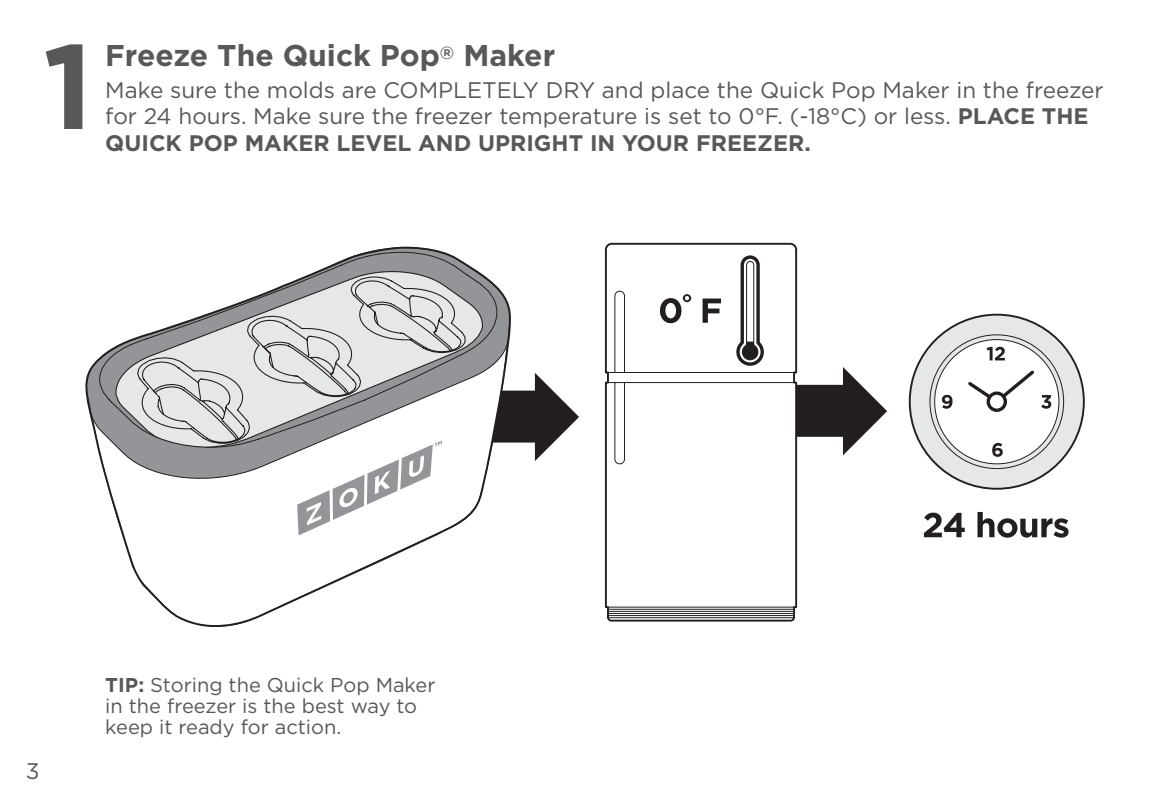
<style>
.page{position:relative;width:1170px;height:810px;background:#fff}
.page>*{position:absolute;margin:0;border:0;box-sizing:border-box;transform-origin:0 0}
.t1{font:700 120px "Gotham";color:#57585a}
.t2{font:700 30px "Gotham";color:#57585a}
.t3{font:22.5px/26.2px "Gotham";color:#57585a}
.t4{font:700 22.5px "Gotham";color:#57585a}
.t5{font:20px/21.2px "Gotham";color:#57585a}
.s1{font-weight:700}
</style>
<div class="page">
<div style="left:411px;top:391px;width:130px;height:52px;background:#231f20"></div>
<svg style="left:535px;top:373px;width:44px;height:88px"></svg>
<div style="left:709px;top:385px;width:140px;height:52px;background:#231f20"></div>
<svg style="left:843px;top:367px;width:44px;height:88px"></svg>
<svg style="left:924px;top:513px;width:41px;height:24px"></svg>
<svg style="left:977px;top:512px;width:92px;height:26px"></svg>
<svg style="left:910px;top:315px;width:174px;height:174px;background:#d2d3d5"></svg>
<div style="left:935px;top:340px;width:124px;height:124px;background:#fff;border-radius:50%"></div>
<svg style="left:987px;top:347px;width:18px;height:13px"></svg>
<svg style="left:992px;top:443px;width:11px;height:14px"></svg>
<svg style="left:942px;top:395px;width:11px;height:14px"></svg>
<svg style="left:968px;top:368px;width:83px;height:41px"></svg>
<svg style="left:988px;top:393px;width:17px;height:17px"></svg>
<div style="left:987px;top:391px;width:20px;height:21px;border:3px solid #231f20;border-radius:50%"></div>
<svg style="left:604px;top:242px;width:194px;height:380px"></svg>
<svg style="left:607px;top:290px;width:188px;height:329px"></svg>
<svg style="left:735px;top:254px;width:31px;height:113px"></svg>
<svg style="left:660px;top:294px;width:31px;height:29px"></svg>
<svg style="left:703px;top:299px;width:18px;height:24px"></svg>
<svg style="left:85px;top:246px;width:428px;height:381px"></svg>
<svg style="left:99px;top:251px;width:399px;height:197px"></svg>
<svg style="left:115px;top:270px;width:369px;height:178px"></svg>
<svg style="left:297px;top:444px;width:145px;height:91px"></svg>
<svg style="left:137px;top:276px;width:329px;height:168px;background:#ccccce"></svg>
<h1 class="t1" style="left:43px;top:17px;width:52px">1</h1>
<h2 class="t2" style="left:105px;top:38px;width:451px">Freeze The Quick Pop<sup>®</sup> Maker</h2>
<p class="t3" style="left:105px;top:77px;width:1000px">Make sure the molds are COMPLETELY DRY and place the Quick Pop Maker in the freezer for 24 hours. Make sure the freezer temperature is set to 0°F. (-18°C) or less. <span class="s1">PLACE THE</span></p>
<p class="t4" style="left:105px;top:130px;width:707px">QUICK POP MAKER LEVEL AND UPRIGHT IN YOUR FREEZER.</p>
<p class="t3" style="left:26px;top:757px;width:15px">3</p>
<p class="t5" style="left:105px;top:674px;width:332px"><span class="s1">TIP:</span> Storing the Quick Pop Maker in the freezer is the best way to keep it ready for action.</p>
</div>
